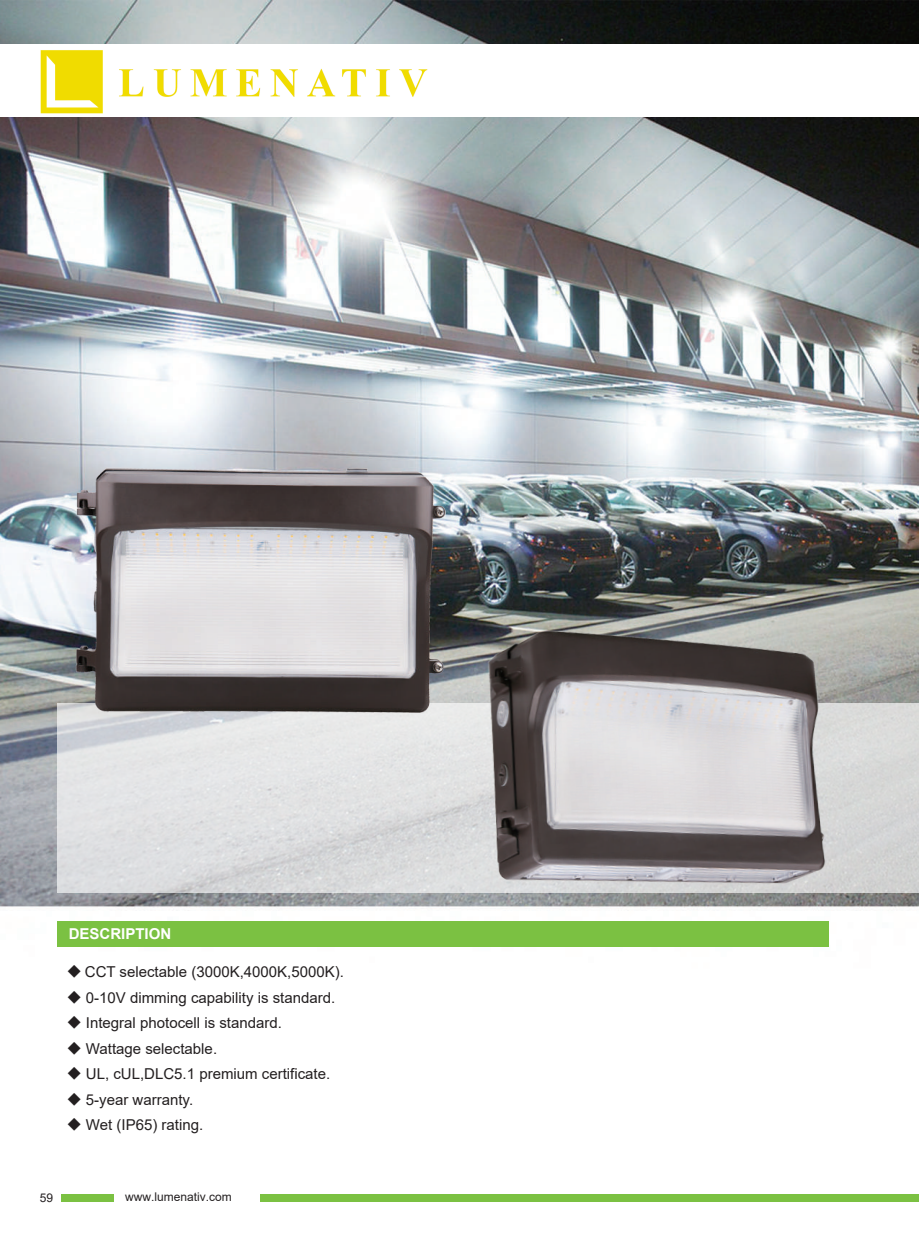
<style>
.page{position:relative;width:919px;height:1238px;background:#fff}
.page>*{position:absolute;margin:0;border:0;box-sizing:border-box;transform-origin:0 0}
.t1{font:15px "Arial";color:#231f20}
.t2{font:700 15px "Arial";color:#fff}
.t3{font:12px "Arial";color:#231f20}
.s1{font-family:"Adobe Song Std";font-weight:300}
</style>
<div class="page">
<img style="left:0;top:0;width:918px;height:1202px">
<div style="left:0;top:44px;width:918px;height:73px;background:#fff"></div>
<div style="left:57px;top:920px;width:771px;height:26px;background:#7bc142"></div>
<div style="left:61px;top:1194px;width:53px;height:7px;background:#7bc142"></div>
<div style="left:260px;top:1194px;width:658px;height:7px;background:#7bc142"></div>
<svg style="left:57px;top:703px;width:861px;height:189px;fill:#dfe0e2"></svg>
<img style="left:446px;top:584px;width:432px;height:368px">
<img style="left:28px;top:430px;width:447px;height:308px">
<img style="left:40px;top:50px;width:388px;height:64px">
<p class="t2" style="left:69px;top:923px;width:104px">DESCRIPTION</p>
<p class="t1" style="left:67px;top:961px;width:279px"><span class="s1">◆</span> CCT selectable (3000K,4000K,5000K).</p>
<p class="t1" style="left:67px;top:987px;width:270px"><span class="s1">◆</span> 0-10V dimming capability is standard.</p>
<p class="t1" style="left:67px;top:1012px;width:217px"><span class="s1">◆</span> Integral photocell is standard.</p>
<p class="t1" style="left:67px;top:1038px;width:152px"><span class="s1">◆</span> Wattage selectable.</p>
<p class="t1" style="left:67px;top:1063px;width:265px"><span class="s1">◆</span> UL, cUL,DLC5.1 premium certificate.</p>
<p class="t1" style="left:67px;top:1089px;width:128px"><span class="s1">◆</span> 5-year warranty.</p>
<p class="t1" style="left:67px;top:1114px;width:138px"><span class="s1">◆</span> Wet (IP65) rating.</p>
<p class="t3" style="left:40px;top:1189px;width:15px">59</p>
<p class="t3" style="left:125px;top:1188px;width:108px">www.lumenativ.com</p>
</div>
